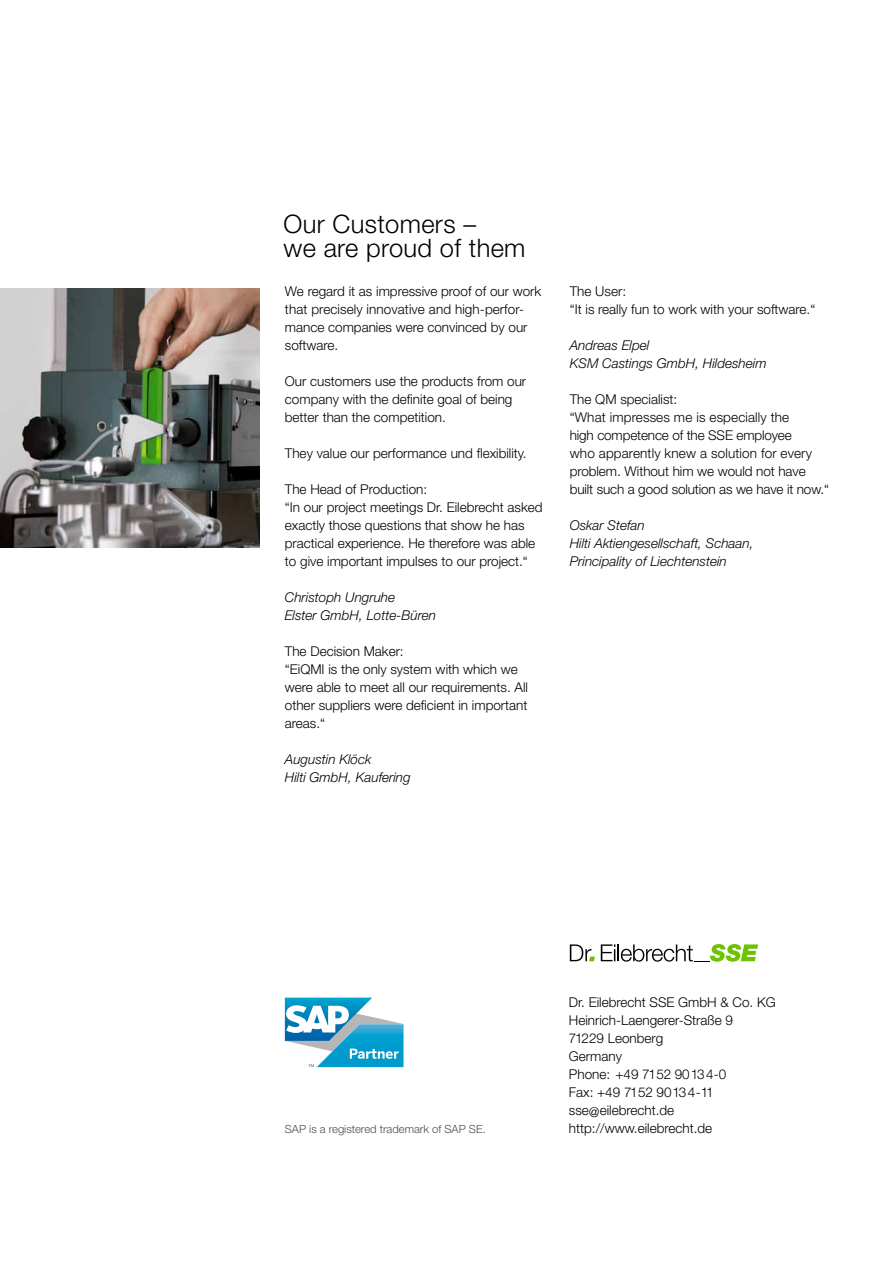
<style>
.page{position:relative;width:893px;height:1263px;background:#fff}
.page>*{position:absolute;margin:0;border:0;box-sizing:border-box;transform-origin:0 0}
.t1{font:300 25.5px/24px "Helvetica Neue";letter-spacing:.015em;color:#000}
.t2{font:300 13.5px/18px "Helvetica Neue";color:#000}
.t3{font:italic 300 13.5px/18px "Helvetica Neue";color:#000}
.t4{font:300 11.25px "Helvetica Neue";color:#4e4e4d}
</style>
<div class="page">
<img style="left:0;top:288px;width:260px;height:259px">
<svg style="left:570px;top:944px;width:25px;height:17px"></svg>
<svg style="left:601px;top:944px;width:157px;height:18px"></svg>
<svg style="left:285px;top:998px;width:118px;height:69px"></svg>
<h1 class="t1" style="left:283px;top:211px;width:244px">Our Customers –<br>we are proud of them</h1>
<p class="t2" style="left:285px;top:281px;width:258px">We regard it as impressive proof of our work that precisely innovative and high-perfor&shy;mance companies were convinced by our software.</p>
<p class="t2" style="left:285px;top:371px;width:243px">Our customers use the products from our company with the definite goal of being better than the competition.</p>
<p class="t2" style="left:285px;top:443px;width:243px">They value our performance und flexibility.</p>
<p class="t2" style="left:285px;top:479px;width:259px">The Head of Production:<br>“In our project meetings Dr. Eilebrecht asked exactly those questions that show he has practical experience. He therefore was able to give important impulses to our project.“</p>
<p class="t3" style="left:285px;top:587px;width:153px">Christoph Ungruhe<br>Elster GmbH, Lotte-Büren</p>
<p class="t2" style="left:285px;top:641px;width:245px">The Decision Maker:<br>“EiQMI is the only system with which we were able to meet all our requirements. All other suppliers were deficient in important areas.“</p>
<p class="t3" style="left:285px;top:749px;width:127px">Augustin Klöck<br>Hilti GmbH, Kaufering</p>
<p class="t2" style="left:570px;top:281px;width:247px">The User:<br>“It is really fun to work with your software.“</p>
<p class="t3" style="left:570px;top:335px;width:198px">Andreas Elpel<br>KSM Castings GmbH, Hildesheim</p>
<p class="t2" style="left:570px;top:389px;width:261px">The QM specialist:<br>“What impresses me is especially the<br>high competence of the SSE employee<br>who apparently knew a solution for every problem. Without him we would not have built such a good solution as we have it now.“</p>
<p class="t3" style="left:570px;top:515px;width:185px">Oskar Stefan<br>Hilti Aktiengesellschaft, Schaan,<br>Principality of Liechtenstein</p>
<p class="t2" style="left:569px;top:993px;width:208px">Dr. Eilebrecht SSE GmbH &amp; Co. KG<br>Heinrich-Laengerer-Straße 9<br>71229 Leonberg<br>Germany<br>Phone: +49 7152 90134-0<br>Fax: +49 7152 90134-11 sse@eilebrecht.de</p>
<p class="t4" style="left:285px;top:1122px;width:202px">SAP is a registered trademark of SAP SE.</p>
<p class="t2" style="left:569px;top:1119px;width:145px">http://www.eilebrecht.de</p>
</div>
